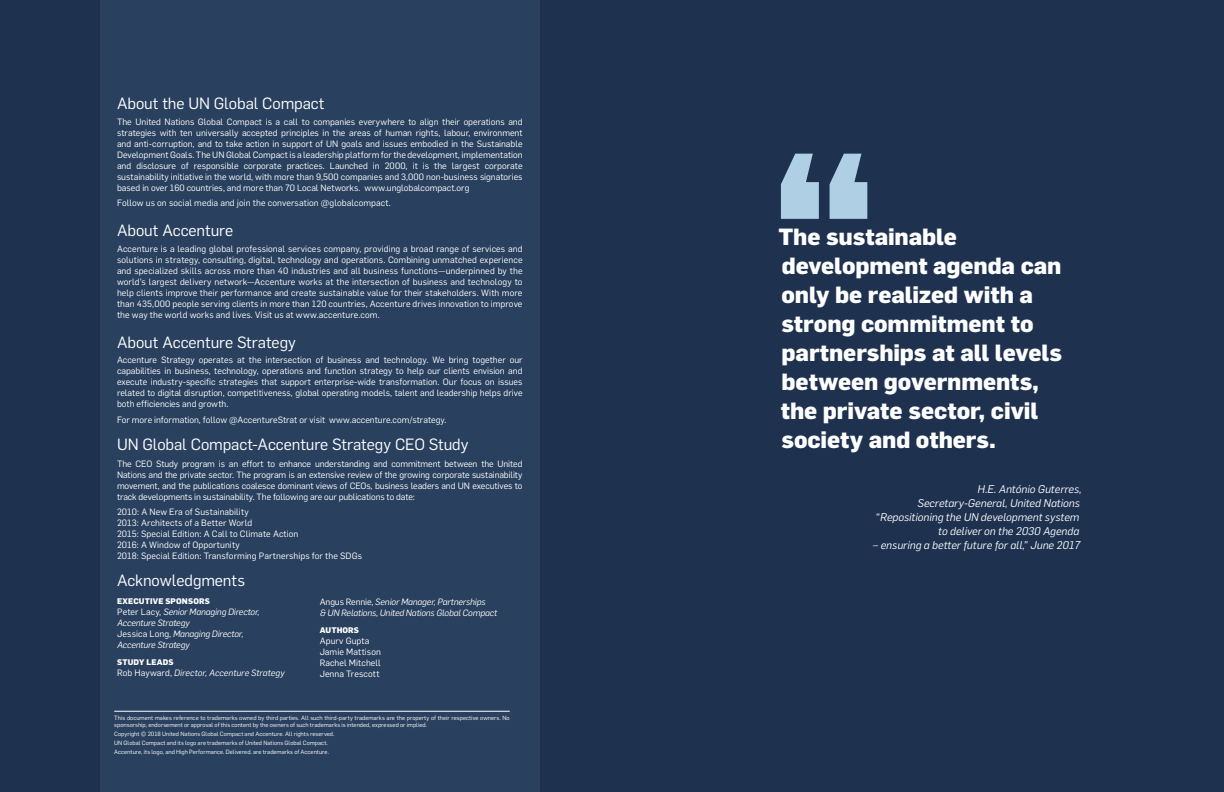
<style>
.page{position:relative;width:1224px;height:792px;background:#fff}
.page>*{position:absolute;margin:0;border:0;box-sizing:border-box;transform-origin:0 0}
.t1{font:800 23px/29px "Flama";letter-spacing:-.005em;color:#fff}
.t2{font:16px "Flama";letter-spacing:-.005em;color:#fff}
.t3{font:italic 11px/14px "Flama";color:#fff;text-align:right}
.t4{font:9px/11px "Flama";letter-spacing:.005em;color:#fff;text-align:justify}
.t5{font:italic 9px/11px "Flama";letter-spacing:-.015em;color:#fff}
.t6{font:italic 9px "Flama";letter-spacing:.005em;color:#fff}
.t7{font:800 8px "Flama";letter-spacing:.015em;color:#fff}
.t8{font:6px/8.8px "Flama";letter-spacing:.005em;color:#fff}
.s1{font-style:normal}
</style>
<div class="page">
<div style="left:0;top:0;width:612px;height:792px;background:#1e3250"></div>
<div style="left:609px;top:0;width:615px;height:792px;background:#1e3250"></div>
<div style="left:100px;top:0;width:440px;height:792px;background:#29405e"></div>
<svg style="left:781px;top:154px;width:86px;height:65px"></svg>
<hr style="left:114px;top:711px;width:396px;height:1px;background:#fff">
<h2 class="t2" style="left:117px;top:94px;width:209px">About the UN Global Compact</h2>
<p class="t4" style="left:117px;top:116px;width:407px">The United Nations Global Compact is a call to companies everywhere to align their operations and strategies with ten universally accepted principles in the areas of human rights, labour, environment and anti-corruption, and to take action in support of UN goals and issues embodied in the Sustainable Development Goals. The UN Global Compact is a leadership platform for the development, implementation and disclosure of responsible corporate practices. Launched in 2000, it is the largest corporate sustainability initiative in the world, with more than 9,500 companies and 3,000 non-business signatories based in over 160 countries, and more than 70 Local Networks. www.unglobalcompact.org</p>
<p class="t4" style="left:117px;top:197px;width:275px">Follow us on social media and join the conversation @globalcompact.</p>
<h2 class="t2" style="left:117px;top:221px;width:118px">About Accenture</h2>
<p class="t4" style="left:117px;top:243px;width:407px">Accenture is a leading global professional services company, providing a broad range of services and solutions in strategy, consulting, digital, technology and operations. Combining unmatched experience and specialized skills across more than 40 industries and all business functions—underpinned by the world’s largest delivery network—Accenture works at the intersection of business and technology to help clients improve their performance and create sustainable value for their stakeholders. With more than 435,000 people serving clients in more than 120 countries, Accenture drives innovation to improve the way the world works and lives. Visit us at www.accenture.com.</p>
<h2 class="t2" style="left:117px;top:333px;width:181px">About Accenture Strategy</h2>
<p class="t4" style="left:117px;top:354px;width:407px">Accenture Strategy operates at the intersection of business and technology. We bring together our capabilities in business, technology, operations and function strategy to help our clients envision and execute industry-specific strategies that support enterprise-wide transformation. Our focus on issues related to digital disruption, competitiveness, global operating models, talent and leadership helps drive both efficiencies and growth.</p>
<p class="t4" style="left:117px;top:414px;width:331px">For more information, follow @AccentureStrat or visit www.accenture.com/strategy.</p>
<h2 class="t2" style="left:117px;top:435px;width:353px">UN Global Compact-Accenture Strategy CEO Study</h2>
<p class="t4" style="left:117px;top:458px;width:407px">The CEO Study program is an effort to enhance understanding and commitment between the United Nations and the private sector. The program is an extensive review of the growing corporate sustainability movement, and the publications coalesce dominant views of CEOs, business leaders and UN executives to track developments in sustainability. The following are our publications to date:</p>
<p class="t4" style="left:117px;top:506px;width:247px;text-align:left">2010: A New Era of Sustainability<br>2013: Architects of a Better World<br>2015: Special Edition: A Call to Climate Action<br>2016: A Window of Opportunity<br>2018: Special Edition: Transforming Partnerships for the SDGs</p>
<h2 class="t2" style="left:117px;top:571px;width:130px">Acknowledgments</h2>
<p class="t7" style="left:117px;top:596px;width:94px">EXECUTIVE SPONSORS</p>
<p class="t5" style="left:117px;top:606px;width:144px"><span class="s1">Peter Lacy,</span> Senior Managing Director,<br>Accenture Strategy<br><span class="s1">Jessica Long,</span> Managing Director,<br>Accenture Strategy</p>
<p class="t7" style="left:117px;top:657px;width:58px">STUDY LEADS</p>
<p class="t6" style="left:117px;top:667px;width:169px"><span class="s1">Rob Hayward,</span> Director, Accenture Strategy</p>
<p class="t5" style="left:320px;top:596px;width:179px"><span class="s1">Angus Rennie,</span> Senior Manager, Partnerships<br>&amp; UN Relations, United Nations Global Compact</p>
<p class="t7" style="left:320px;top:625px;width:41px">AUTHORS</p>
<p class="t4" style="left:320px;top:635px;width:63px;text-align:left">Apurv Gupta<br>Jamie Mattison<br>Rachel Mitchell<br>Jenna Trescott</p>
<p class="t8" style="left:114px;top:715px;width:397px;line-height:7px">This document makes reference to trademarks owned by third parties. All such third-party trademarks are the property of their respective owners. No sponsorship, endorsement or approval of this content by the owners of such trademarks is intended, expressed or implied.</p>
<p class="t8" style="left:114px;top:730px;width:222px">Copyright © 2018 United Nations Global Compact and Accenture. All rights reserved.<br>UN Global Compact and its logo are trademarks of United Nations Global Compact.<br>Accenture, its logo, and High Performance. Delivered. are trademarks of Accenture.</p>
<h1 class="t1" style="left:778px;top:222px;width:285px">The sustainable development agenda can only be realized with a strong commitment to partnerships at all levels between governments, the private sector, civil society and others.</h1>
<p class="t3" style="left:876px;top:482px;width:207px">H.E. António Guterres,<br>Secretary-General, United Nations “Repositioning the UN development system to deliver on the 2030 Agenda</p>
<p class="t3" style="left:872px;top:538px;width:209px">– ensuring a better future for all,” June 2017</p>
</div>
